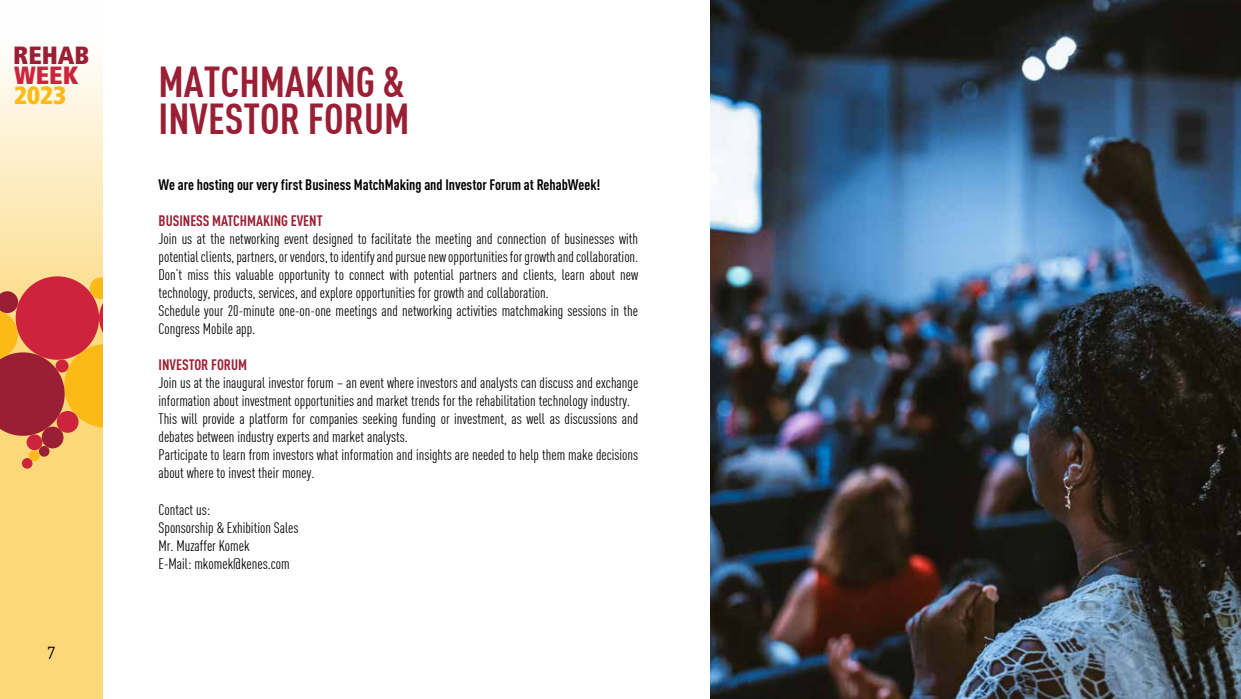
<style>
.page{position:relative;width:1241px;height:699px;background:#fff}
.page>*{position:absolute;margin:0;border:0;box-sizing:border-box;transform-origin:0 0}
.t1{font:700 42.38px/37.2px "DIN Condens";color:#9a1f34}
.t2{font:900 condensed 24.88px "Frutiger LT Std";color:#9a1f34}
.t3{font:900 condensed 24.88px "Frutiger LT Std";color:#cd233d}
.t4{font:900 condensed 24.88px "Frutiger LT Std";color:#fbba16}
.t5{font:17.5px "Abel";color:#000}
.t6{font:15px/18px "DIN Condens";color:#000}
.t7{font:700 15px "DIN Cond";color:#000}
.t8{font:700 15px "DIN Cond";color:#9a1f34}
</style>
<div class="page">
<svg style="left:0;top:62px;width:102px;height:636px;background:#fde19c"></svg>
<svg style="left:0;top:277px;width:102px;height:158px;background:#cc583a"></svg>
<div style="left:57px;top:410px;width:21px;height:22px;background:#cd233d;border-radius:50%"></div>
<div style="left:42px;top:426px;width:21px;height:22px;background:#9a1f34;border-radius:50%"></div>
<div style="left:27px;top:434px;width:15px;height:16px;background:#cd233d;border-radius:50%"></div>
<div style="left:39px;top:445px;width:10px;height:11px;background:#9a1f34;border-radius:50%"></div>
<div style="left:29px;top:450px;width:11px;height:10px;background:#fbba16;border-radius:50%"></div>
<div style="left:22px;top:457px;width:10px;height:11px;background:#cd233d;border-radius:50%"></div>
<div style="left:56px;top:359px;width:13px;height:13px;background:#cd233d;border-radius:50%"></div>
<img style="left:710px;top:0;width:530px;height:698px">
<h2 class="t2" style="left:13px;top:40px;width:77px">REHAB</h2>
<h2 class="t3" style="left:14px;top:60px;width:66px">WEEK</h2>
<h2 class="t4" style="left:14px;top:80px;width:53px">2023</h2>
<p class="t5" style="left:47px;top:641px;width:10px">7</p>
<h1 class="t1" style="left:158px;top:62px;width:252px">MATCHMAKING &amp;<br>INVESTOR FORUM</h1>
<p class="t7" style="left:158px;top:175px;width:443px">We are hosting our very first Business MatchMaking and Investor Forum at RehabWeek!</p>
<p class="t8" style="left:158px;top:211px;width:165px">BUSINESS MATCHMAKING EVENT</p>
<p class="t6" style="left:158px;top:229px;width:481px">Join us at the networking event designed to facilitate the meeting and connection of businesses with potential clients, partners, or vendors, to identify and pursue new opportunities for growth and collaboration.<br>Don’t miss this valuable opportunity to connect with potential partners and clients, learn about new technology, products, services, and explore opportunities for growth and collaboration.<br>Schedule your 20-minute one-on-one meetings and networking activities matchmaking sessions in the Congress Mobile app.</p>
<p class="t8" style="left:158px;top:355px;width:90px">INVESTOR FORUM</p>
<p class="t6" style="left:158px;top:373px;width:481px">Join us at the inaugural investor forum – an event where investors and analysts can discuss and exchange information about investment opportunities and market trends for the rehabilitation technology industry.<br>This will provide a platform for companies seeking funding or investment, as well as discussions and debates between industry experts and market analysts.<br>Participate to learn from investors what information and insights are needed to help them make decisions about where to invest their money.</p>
<p class="t6" style="left:158px;top:499px;width:141px">Contact us:<br>Sponsorship &amp; Exhibition Sales<br>Mr. Muzaffer Komek<br>E-Mail: mkomek@kenes.com</p>
</div>
